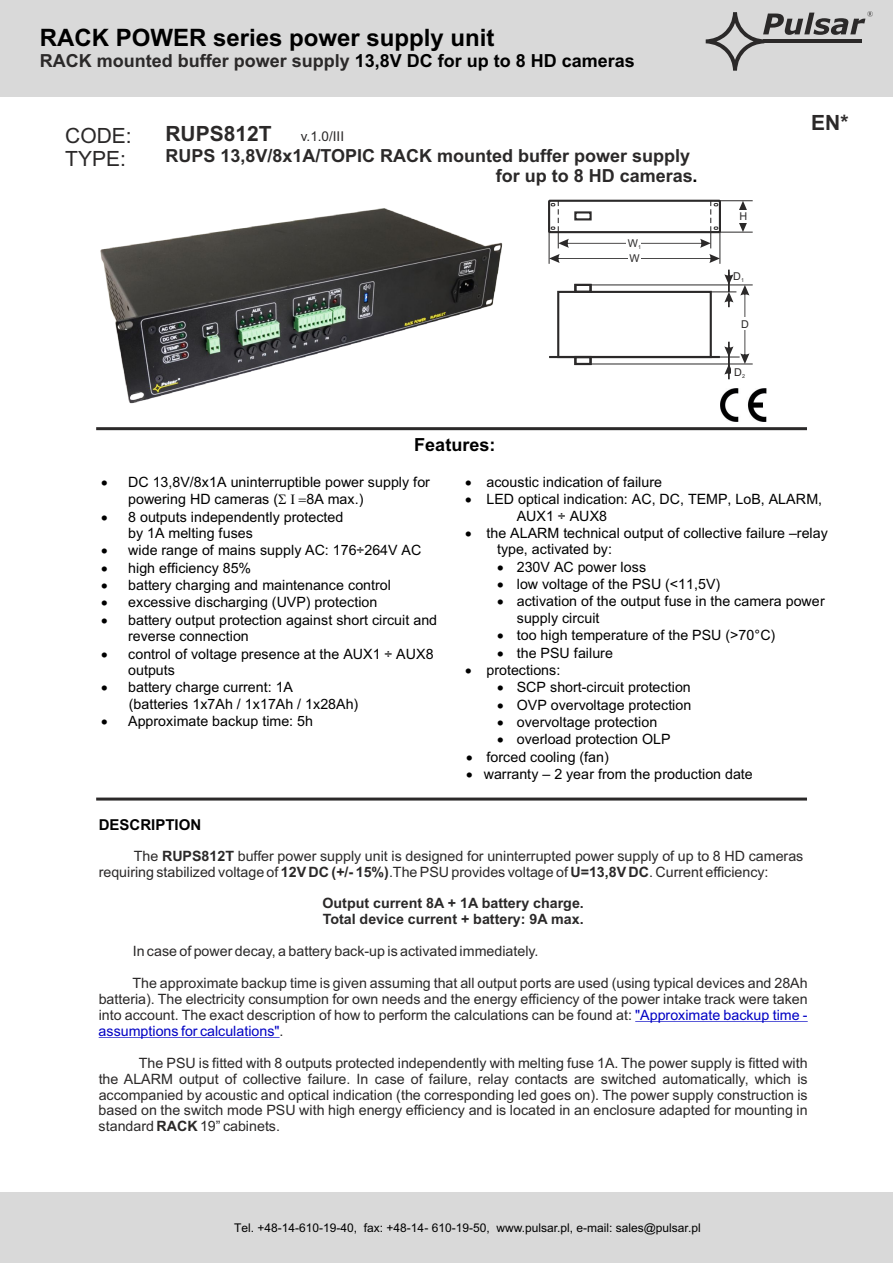
<style>
.page{position:relative;width:893px;height:1263px;background:#fff}
.page>*{position:absolute;margin:0;border:0;box-sizing:border-box;transform-origin:0 0}
.t1{font:700 24px "Arial";color:#000}
.t2{font:700 21px "Arial";color:#2b2929}
.t3{font:21px/23.4px "Arial";color:#2b2929}
.t4{font:700 18px/20.1px "Arial";color:#2b2929}
.t5{font:700 18px "Arial";color:#000}
.t6{font:700 15px "Arial";color:#000}
.t7{font:14.25px/15.9px "Arial";color:#2b2929;text-align:justify}
.t8{font:14.25px/16.4px "Arial";color:#000}
.t9{font:700 14.25px/15.9px "Arial";color:#2b2929}
.t10{font:13.5px "Arial";color:#2b2929}
.t11{font:12px "Arial";color:#000}
.t12{font:10.8px "Arial";color:#2b2929}
.s1{color:#000}
.s2{font-weight:700}
.s3{color:#0000c4}
</style>
<div class="page">
<hr style="left:635px;top:1021px;width:173px;height:1px;background:#0000c4">
<hr style="left:99px;top:1037px;width:181px;height:1px;background:#0000c4">
<hr style="left:96px;top:427px;width:711px;height:3px;background:#2b2929">
<hr style="left:96px;top:797px;width:711px;height:3px;background:#2b2929">
<div style="left:0;top:1192px;width:893px;height:71px;background:#d9d9d9"></div>
<div style="left:0;top:0;width:893px;height:97px;background:#d9d9d9"></div>
<img style="left:720px;top:389px;width:47px;height:33px">
<svg style="left:706px;top:11px;width:167px;height:60px"></svg>
<hr style="left:763px;top:39px;width:99px;height:4px;background:#2b2929">
<img style="left:100px;top:208px;width:403px;height:196px">
<hr style="left:549px;top:231px;width:1px;height:33px;background:#2b2929">
<hr style="left:719px;top:232px;width:1px;height:32px;background:#2b2929">
<svg style="left:549px;top:254px;width:171px;height:9px"></svg>
<div style="left:628px;top:252px;width:13px;height:13px;background:#fff"></div>
<hr style="left:712px;top:232px;width:41px;height:1px;background:#2b2929">
<hr style="left:714px;top:200px;width:39px;height:1px;background:#2b2929">
<svg style="left:738px;top:201px;width:9px;height:31px"></svg>
<div style="left:737px;top:210px;width:13px;height:13px;background:#fff"></div>
<div style="left:548px;top:200px;width:173px;height:33px;border:2px solid #2b2929"></div>
<div style="left:557px;top:291px;width:155px;height:67px;border:2px solid #2b2929"></div>
<hr style="left:549px;top:356px;width:171px;height:2px;background:#2b2929">
<hr style="left:591px;top:364px;width:162px;height:1px;background:#2b2929">
<div style="left:574px;top:356px;width:18px;height:9px;border:2px solid #2b2929"></div>
<hr style="left:591px;top:284px;width:162px;height:1px;background:#2b2929">
<svg style="left:551px;top:201px;width:167px;height:47px"></svg>
<div style="left:627px;top:237px;width:14px;height:13px;background:#fff"></div>
<div style="left:574px;top:284px;width:18px;height:9px;border:2px solid #2b2929"></div>
<svg style="left:711px;top:270px;width:38px;height:109px"></svg>
<h1 class="t1" style="left:40px;top:28px;width:456px">RACK POWER series power supply unit</h1>
<p class="t4" style="left:40px;top:52px;width:597px">RACK mounted buffer power supply <span class="s1">13,8V DC for up to 8 HD cameras</span></p>
<h2 class="t3" style="left:65px;top:126px;width:68px">CODE:<br>TYPE:</h2>
<h2 class="t2" style="left:165px;top:126px;width:108px">RUPS812T</h2>
<p class="t10" style="left:301px;top:131px;width:45px">v.1.0/III</p>
<p class="t4" style="left:496px;top:147px;width:203px;text-indent:-330px">RUPS 13,8V/8x1A/TOPIC RACK mounted buffer power supply for up to 8 HD cameras<span class="s1">.</span></p>
<p class="t12" style="left:628px;top:239px;width:15px">W<sub>1</sub></p>
<p class="t12" style="left:629px;top:254px;width:12px">W</p>
<p class="t12" style="left:739px;top:212px;width:9px">H</p>
<p class="t12" style="left:733px;top:272px;width:12px">D<sub>1</sub></p>
<p class="t12" style="left:741px;top:320px;width:9px">D</p>
<p class="t12" style="left:734px;top:368px;width:12px">D<sub>2</sub></p>
<h2 class="t2" style="left:811px;top:114px;width:39px">EN*</h2>
<p class="t5" style="left:414px;top:438px;width:83px">Features:</p>
<p class="t8" style="left:128px;top:474px;width:303px;line-height:17.5px;text-indent:-27px">• DC 13,8V/8x1A uninterruptible power supply for powering HD cameras (</p>
<p class="t8" style="left:465px;top:475px;width:198px">• acoustic indication of failure</p>
<p class="t8" style="left:517px;top:492px;width:307px;text-indent:-52px">• LED optical indication: AC, DC, TEMP, LoB, ALARM,<br>AUX1 ÷ AUX8</p>
<p class="t8" style="left:497px;top:526px;width:332px;text-indent:-32px">• the ALARM technical output of collective failure –relay type, activated by:</p>
<p class="t8" style="left:497px;top:560px;width:151px">• 230V AC power loss</p>
<p class="t8" style="left:497px;top:577px;width:225px">• low voltage of the PSU (&lt;11,5V)</p>
<p class="t8" style="left:517px;top:594px;width:309px;text-indent:-20px">• activation of the output fuse in the camera power supply circuit</p>
<p class="t8" style="left:497px;top:628px;width:280px">• too high temperature of the PSU (&gt;70°C)</p>
<p class="t8" style="left:497px;top:646px;width:117px">• the PSU failure</p>
<p class="t8" style="left:465px;top:663px;width:97px">• protections:</p>
<p class="t8" style="left:497px;top:680px;width:195px">• SCP short-circuit protection</p>
<p class="t8" style="left:497px;top:698px;width:196px">• OVP overvoltage protection</p>
<p class="t8" style="left:497px;top:715px;width:162px">• overvoltage protection</p>
<p class="t8" style="left:497px;top:732px;width:175px">• overload protection OLP</p>
<p class="t8" style="left:466px;top:750px;width:144px">• forced cooling (fan)</p>
<p class="t8" style="left:466px;top:767px;width:288px">• warranty – 2 year from the production date</p>
<p class="t8" style="left:306px;top:492px;width:59px">8A max.)</p>
<p class="t8" style="left:128px;top:510px;width:217px;text-indent:-27px">• 8 outputs independently protected by 1A melting fuses</p>
<p class="t8" style="left:101px;top:543px;width:322px">• wide range of mains supply AC: 176÷264V AC</p>
<p class="t8" style="left:101px;top:561px;width:152px">• high efficiency 85%</p>
<p class="t8" style="left:101px;top:578px;width:291px">• battery charging and maintenance control</p>
<p class="t8" style="left:101px;top:595px;width:278px">• excessive discharging (UVP) protection</p>
<p class="t8" style="left:128px;top:613px;width:310px;text-indent:-27px">• battery output protection against short circuit and reverse connection</p>
<p class="t8" style="left:128px;top:647px;width:307px;text-indent:-27px">• control of voltage presence at the AUX1 ÷ AUX8 outputs</p>
<p class="t8" style="left:129px;top:680px;width:231px;text-indent:-28px">• battery charge current: 1A<br>(batteries 1x7Ah / 1x17Ah / 1x28Ah)</p>
<p class="t8" style="left:101px;top:714px;width:213px">• Approximate backup time: 5h</p>
<p class="t6" style="left:99px;top:818px;width:104px">DESCRIPTION</p>
<p class="t7" style="left:99px;top:849px;width:706px;text-indent:35px">The <span class="s2">RUPS812T</span> buffer power supply unit is designed for uninterrupted power supply of up to 8 HD cameras requiring stabilized voltage of <span class="s2">12V DC (+/- 15%)</span>.The PSU provides voltage of <span class="s2">U=13,8V DC</span>. Current efficiency:</p>
<p class="t9" style="left:322px;top:897px;width:263px">Output current 8A + 1A battery charge.<br>Total device current + battery: 9A max.</p>
<p class="t7" style="left:133px;top:944px;width:407px">In case of power decay, a battery back-up is activated immediately.</p>
<p class="t7" style="left:99px;top:976px;width:710px;text-indent:34px">The approximate backup time is given assuming that all output ports are used (using typical devices and 28Ah batteria). The electricity consumption for own needs and the energy efficiency of the power intake track were taken into account. The exact description of how to perform the calculations can be found at: <span class="s3">"Approximate backup time - assumptions for calculations"</span>.</p>
<p class="t7" style="left:99px;top:1056px;width:710px;text-indent:40px">The PSU is fitted with 8 outputs protected independently with melting fuse 1A. The power supply is fitted with the ALARM output of collective failure. In case of failure, relay contacts are switched automatically, which is accompanied by acoustic and optical indication (the corresponding led goes on). The power supply construction is based on the switch mode PSU with high energy efficiency and is located in an enclosure adapted for mounting in standard <span class="s2">RACK</span> 19” cabinets.</p>
<p class="t11" style="left:234px;top:1224px;width:468px">Tel. +48-14-610-19-40, fax: +48-14- 610-19-50, www.pulsar.pl, e-mail: sales@pulsar.pl</p>
</div>
